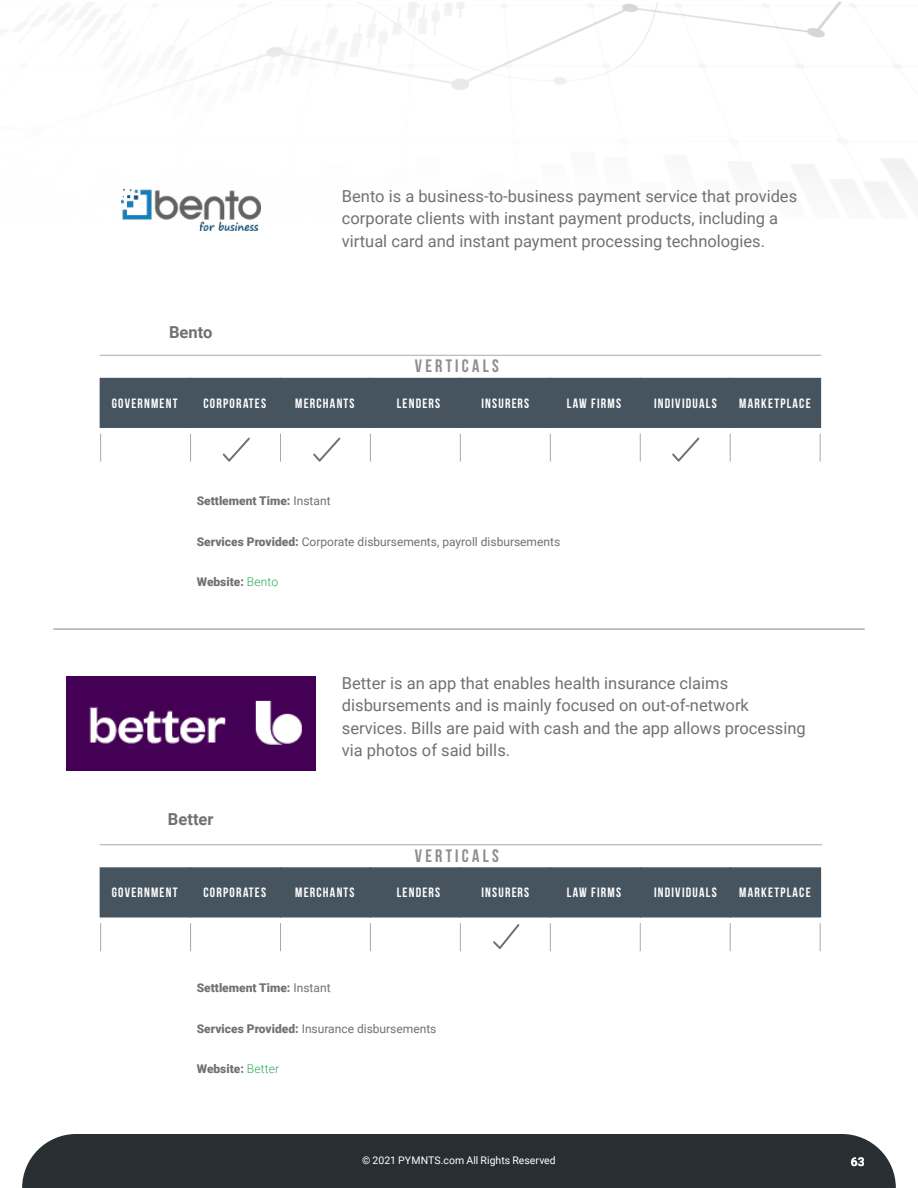
<style>
.page{position:relative;width:918px;height:1188px;background:#fff}
.page>*{position:absolute;margin:0;border:0;box-sizing:border-box;transform-origin:0 0}
.t1{font:700 18px "Bebas Neue";letter-spacing:.18em;color:#8e8d8f}
.t2{font:16.5px/22.5px "Roboto";color:#717073}
.t3{font:700 16.5px "Roboto";color:#717073}
.t4{font:700 13.5px "Bebas Neue";letter-spacing:.09em;color:#fff}
.t5{font:12px "Roboto";color:#717073}
.t6{font:900 12px "Roboto";color:#717073}
.t7{font:700 12px "Roboto";color:#fff}
.t8{font:10.5px "Roboto";letter-spacing:.005em;color:#fff}
.s1{font-weight:400}
.s2{font-weight:900}
.s3{font-weight:300;color:#28ac56}
</style>
<div class="page">
<div style="left:22px;top:1134px;width:874px;height:54px;background:#272f32"></div>
<hr style="left:53px;top:628px;width:812px;height:2px;background:#717073">
<hr style="left:100px;top:355px;width:721px;height:1px;background:#a7a9ac">
<div style="left:100px;top:378px;width:721px;height:50px;background:#46545f"></div>
<hr style="left:100px;top:844px;width:722px;height:1px;background:#a6a9aa">
<div style="left:100px;top:867px;width:721px;height:50px;background:#46545f"></div>
<svg style="left:190px;top:434px;width:1px;height:28px"></svg>
<svg style="left:280px;top:434px;width:1px;height:28px"></svg>
<svg style="left:370px;top:434px;width:1px;height:28px"></svg>
<svg style="left:460px;top:434px;width:1px;height:28px"></svg>
<svg style="left:550px;top:434px;width:1px;height:28px"></svg>
<svg style="left:640px;top:434px;width:1px;height:28px"></svg>
<svg style="left:730px;top:434px;width:1px;height:28px"></svg>
<svg style="left:820px;top:434px;width:1px;height:28px"></svg>
<svg style="left:100px;top:434px;width:1px;height:28px"></svg>
<svg style="left:190px;top:923px;width:1px;height:28px"></svg>
<svg style="left:280px;top:923px;width:1px;height:28px"></svg>
<svg style="left:370px;top:923px;width:1px;height:28px"></svg>
<svg style="left:460px;top:923px;width:1px;height:28px"></svg>
<svg style="left:550px;top:923px;width:1px;height:28px"></svg>
<svg style="left:640px;top:923px;width:1px;height:28px"></svg>
<svg style="left:730px;top:923px;width:1px;height:28px"></svg>
<svg style="left:820px;top:923px;width:1px;height:28px"></svg>
<svg style="left:100px;top:923px;width:1px;height:28px"></svg>
<img style="left:87px;top:2px;width:831px;height:212px">
<img style="left:121px;top:190px;width:139px;height:40px">
<svg style="left:223px;top:438px;width:27px;height:24px"></svg>
<svg style="left:313px;top:438px;width:27px;height:24px"></svg>
<svg style="left:672px;top:438px;width:27px;height:24px"></svg>
<img style="left:66px;top:676px;width:250px;height:95px">
<svg style="left:493px;top:924px;width:26px;height:25px"></svg>
<p class="t3" style="left:169px;top:320px;width:45px">Bento</p>
<p class="t2" style="left:342px;top:184px;width:457px">Bento is a business-to-business payment service that provides corporate clients with instant payment products, including a virtual card and instant payment processing technologies.</p>
<p class="t1" style="left:415px;top:356px;width:85px">VERTICALS</p>
<p class="t4" style="left:112px;top:396px;width:67px">GOVERNMENT</p>
<p class="t4" style="left:203px;top:396px;width:64px">CORPORATES</p>
<p class="t4" style="left:295px;top:396px;width:61px">MERCHANTS</p>
<p class="t4" style="left:397px;top:396px;width:45px">LENDERS</p>
<p class="t4" style="left:481px;top:396px;width:49px">INSURERS</p>
<p class="t4" style="left:567px;top:396px;width:56px">LAW FIRMS</p>
<p class="t4" style="left:654px;top:396px;width:64px">INDIVIDUALS</p>
<p class="t4" style="left:739px;top:396px;width:73px">MARKETPLACE</p>
<p class="t6" style="left:197px;top:492px;width:135px">Settlement Time: <span class="s1">Instant</span></p>
<p class="t5" style="left:197px;top:533px;width:365px"><span class="s2">Services Provided:</span> Corporate disbursements, payroll disbursements</p>
<p class="t6" style="left:197px;top:573px;width:83px">Website: <span class="s3">Bento</span></p>
<p class="t3" style="left:168px;top:807px;width:47px">Better</p>
<p class="t2" style="left:342px;top:671px;width:465px">Better is an app that enables health insurance claims disbursements and is mainly focused on out-of-network services. Bills are paid with cash and the app allows processing via photos of said bills.</p>
<p class="t1" style="left:415px;top:846px;width:85px">VERTICALS</p>
<p class="t4" style="left:112px;top:885px;width:67px">GOVERNMENT</p>
<p class="t4" style="left:203px;top:885px;width:64px">CORPORATES</p>
<p class="t4" style="left:295px;top:885px;width:61px">MERCHANTS</p>
<p class="t4" style="left:397px;top:885px;width:45px">LENDERS</p>
<p class="t4" style="left:481px;top:885px;width:49px">INSURERS</p>
<p class="t4" style="left:567px;top:885px;width:56px">LAW FIRMS</p>
<p class="t4" style="left:654px;top:885px;width:64px">INDIVIDUALS</p>
<p class="t4" style="left:739px;top:885px;width:73px">MARKETPLACE</p>
<p class="t6" style="left:197px;top:979px;width:135px">Settlement Time: <span class="s1">Instant</span></p>
<p class="t5" style="left:197px;top:1020px;width:241px"><span class="s2">Services Provided:</span> Insurance disbursements</p>
<p class="t6" style="left:197px;top:1060px;width:84px">Website: <span class="s3">Better</span></p>
<p class="t8" style="left:362px;top:1153px;width:195px">© 2021 PYMNTS.com All Rights Reserved</p>
<p class="t7" style="left:851px;top:1153px;width:15px">63</p>
</div>
